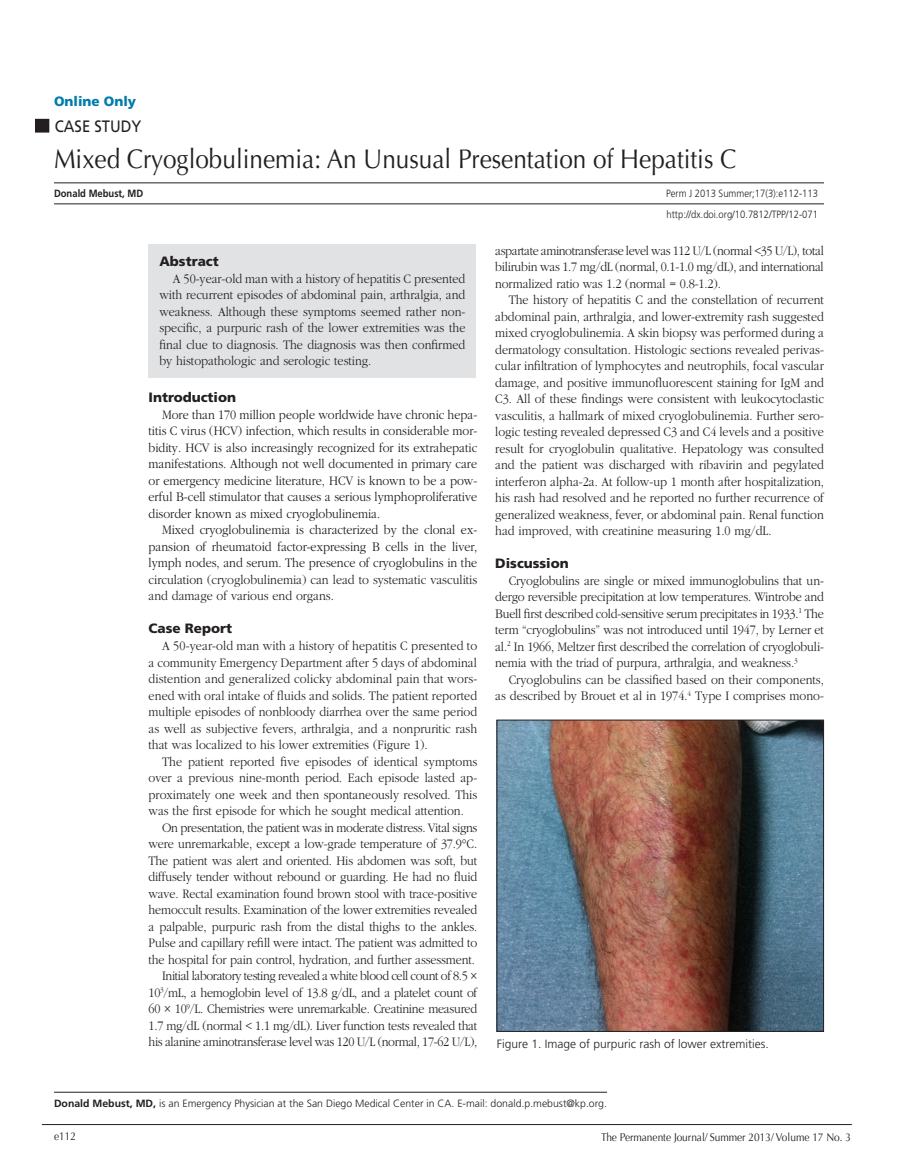
<style>
.page{position:relative;width:905px;height:1168px;background:#fff}
.page>*{position:absolute;margin:0;border:0;box-sizing:border-box;transform-origin:0 0}
.Title{font:27px "Optima";color:#231f20;scale:.9 1}
.header_section_na{font:16.5px "Frutiger";color:#231f20;scale:.9 1}
.BT{font:300 13.5px/16.5px "Garamond";color:#231f20;text-align:justify;scale:.9 1}
.BT-2{font:300 13.5px/16.5px "Garamond";color:#191919;text-align:justify;scale:.9 1}
.Head_1{font:900 13.5px "Frutiger";color:#231f20}
.Head_1-2{font:900 13.5px "Frutiger";color:#007bac}
.Caption{font:300 12px "Frutiger";color:#231f20}
.t1{font:11.25px "Optima";color:#231f20;scale:.9 1}
.bio{font:300 10.5px "Frutiger";color:#231f20}
.DOI{font:300 10.5px "Frutiger";color:#231f20;scale:.9 1}
.Author{font:300 10.5px "Frutiger";color:#231f20;scale:.9 1}
.Author-2{font:700 10.5px "Frutiger";color:#231f20;scale:.9 1}
.s1{color:#231f20}
.s2{font-weight:700}
</style>
<div class="page">
<hr style="left:42px;top:1124px;width:809px;height:1px;background:#231f20">
<div style="left:35px;top:119px;width:14px;height:13px;background:#231f20"></div>
<hr style="left:54px;top:182px;width:770px;height:1px;background:#231f20">
<hr style="left:54px;top:203px;width:770px;height:1px;background:#231f20">
<hr style="left:54px;top:1092px;width:553px;height:1px;background:#231f20">
<div style="left:148px;top:245px;width:328px;height:133px;background:#e1e2e4"></div>
<img style="left:498px;top:721px;width:324px;height:308px">
<div style="left:496px;top:719px;width:328px;height:312px;border:1px solid #231f20"></div>
<p class="Head_1-2" style="left:54px;top:93px;width:84px">Online Only</p>
<p class="header_section_na" style="left:55px;top:116px;width:98px">CASE STUDY</p>
<p class="Title" style="left:54px;top:143px;width:759px">Mixed Cryoglobulinemia: An Unusual Presentation of Hepatitis C</p>
<p class="Author-2" style="left:54px;top:187px;width:101px">Donald Mebust, MD</p>
<p class="Author" style="left:666px;top:187px;width:170px">Perm J 2013 Summer;17(3):e112-113</p>
<p class="DOI" style="left:666px;top:209px;width:170px">http://dx.doi.org/10.7812/TPP/12-071</p>
<p class="Head_1" style="left:159px;top:253px;width:61px">Abstract</p>
<p class="BT" style="left:159px;top:270px;width:341px;text-indent:14px">A 50-year-old man with a history of hepatitis C presented with recurrent episodes of abdominal pain, arthralgia, and weakness. Although these symptoms seemed rather non&shy;specific, a purpuric rash of the lower extremities was the final clue to diagnosis. The diagnosis was then confirmed by histopathologic and serologic testing.</p>
<p class="Head_1" style="left:148px;top:389px;width:89px">Introduction</p>
<p class="BT-2" style="left:148px;top:407px;width:367px;text-indent:14px">More than 170 million people worldwide have chronic hepa&shy;titis C virus (HCV) infection, which results in considerable mor&shy;bidity. HCV is also increasingly recognized for its extrahepatic manifestations. Although not well documented in primary care or emergency medicine literature, HCV is known to be a pow&shy;erful B-cell stimulator that causes a serious lymphoproliferative disorder known as mixed cryoglobulinemia.</p>
<p class="BT-2" style="left:148px;top:522px;width:367px;text-indent:14px">Mixed cryoglobulinemia is characterized by the clonal ex&shy;pansion of rheumatoid factor-expressing B cells in the liver, lymph nodes, and serum. The presence of cryoglobulins in the circulation <span class="s1">(cryoglobulinemia) can lead to systematic vasculitis and damage of various end organs.</span></p>
<p class="Head_1" style="left:148px;top:620px;width:85px">Case Report</p>
<p class="BT" style="left:148px;top:638px;width:367px;text-indent:14px">A 50-year-old man with a history of hepatitis C presented to a community Emergency Department after 5 days of abdominal distention and generalized colicky abdominal pain that wors&shy;ened with oral intake of fluids and solids. The patient reported multiple episodes of nonbloody diarrhea over the same period as well as subjective fevers, arthralgia, and a nonpruritic rash that was localized to his lower extremities (Figure 1).</p>
<p class="BT" style="left:148px;top:753px;width:367px;text-indent:14px">The patient reported five episodes of identical symptoms over a previous nine-month period. Each episode lasted ap&shy;proximately one week and then spontaneously resolved. This was the first episode for which he sought medical attention.</p>
<p class="BT" style="left:148px;top:819px;width:367px;text-indent:14px">On presentation, the patient was in moderate distress. Vital signs were unremarkable, except a low-grade temperature of 37.9°C.<br>The patient was alert and oriented. His abdomen was soft, but diffusely tender without rebound or guarding. He had no fluid wave. Rectal examination found brown stool with trace-positive hemoccult results. Examination of the lower extremities revealed a palpable, purpuric rash from the distal thighs to the ankles.<br>Pulse and capillary refill were intact. The patient was admitted to the hospital for pain control, hydration, and further assessment.</p>
<p class="BT" style="left:148px;top:968px;width:367px;text-indent:14px">Initial laboratory testing revealed a white blood cell count of 8.5 × 10<sup>3</sup>/mL, a hemoglobin level of 13.8 g/dL, and a platelet count of 60 × 10<sup>9</sup>/L. Chemistries were unremarkable. Creatinine measured 1.7 mg/dL (normal &lt; 1.1 mg/dL). Liver function tests revealed that his alanine aminotransferase level was 120 U/L (normal, 17-62 U/L),</p>
<p class="BT" style="left:495px;top:242px;width:367px">aspartate aminotransferase level was 112 U/L (normal &lt;35 U/L), total bilirubin was 1.7 mg/dL (normal, 0.1-1.0 mg/dL), and international normalized ratio was 1.2 (normal = 0.8-1.2).</p>
<p class="BT" style="left:495px;top:292px;width:367px;text-indent:14px">The history of hepatitis C and the constellation of recurrent abdominal pain, arthralgia, and lower-extremity rash suggested mixed cryoglobulinemia. A skin biopsy was performed during a dermatology consultation. Histologic sections revealed perivas&shy;cular infiltration of lymphocytes and neutrophils, focal vascular damage, and positive immunofluorescent staining for IgM and C3. All of these findings were consistent with leukocytoclastic vasculitis, a hallmark of mixed cryoglobulinemia. Further sero&shy;logic testing revealed depressed C3 and C4 levels and a positive result for cryoglobulin qualitative. Hepatology was consulted and the patient was discharged with ribavirin and pegylated interferon alpha-2a. At follow-up 1 month after hospitalization, his rash had resolved and he reported no further recurrence of generalized weakness, fever, or abdominal pain. Renal function had improved, with creatinine measuring 1.0 mg/dL.</p>
<p class="Head_1" style="left:495px;top:555px;width:75px">Discussion</p>
<p class="BT" style="left:495px;top:572px;width:367px;text-indent:14px">Cryoglobulins are single or mixed immunoglobulins that un&shy;dergo reversible precipitation at low temperatures. Wintrobe and Buell first described cold-sensitive serum precipitates in 1933.<sup>1</sup> The term “cryoglobulins” was not introduced until 1947, by Lerner et al.<sup>2</sup> In 1966, Meltzer first described the correlation of cryoglobuli&shy;nemia with the triad of purpura, arthralgia, and weakness.<sup>3</sup></p>
<p class="BT" style="left:495px;top:671px;width:367px;text-align:right">Cryoglobulins can be classified based on their components, as described by Brouet et al in 1974.<sup>4</sup> Type I comprises mono-</p>
<p class="Caption" style="left:497px;top:1036px;width:273px">Figure 1. Image of purpuric rash of lower extremities.</p>
<p class="bio" style="left:54px;top:1097px;width:554px"><span class="s2">Donald Mebust, MD,</span> is an Emergency Physician at the San Diego Medical Center in CA. E-mail: donald.p.mebust@kp.org.</p>
<p class="t1" style="left:54px;top:1129px;width:26px">e112</p>
<p class="t1" style="left:601px;top:1130px;width:279px">The Permanente Journal/ Summer 2013/ Volume 17 No. 3</p>
</div>
